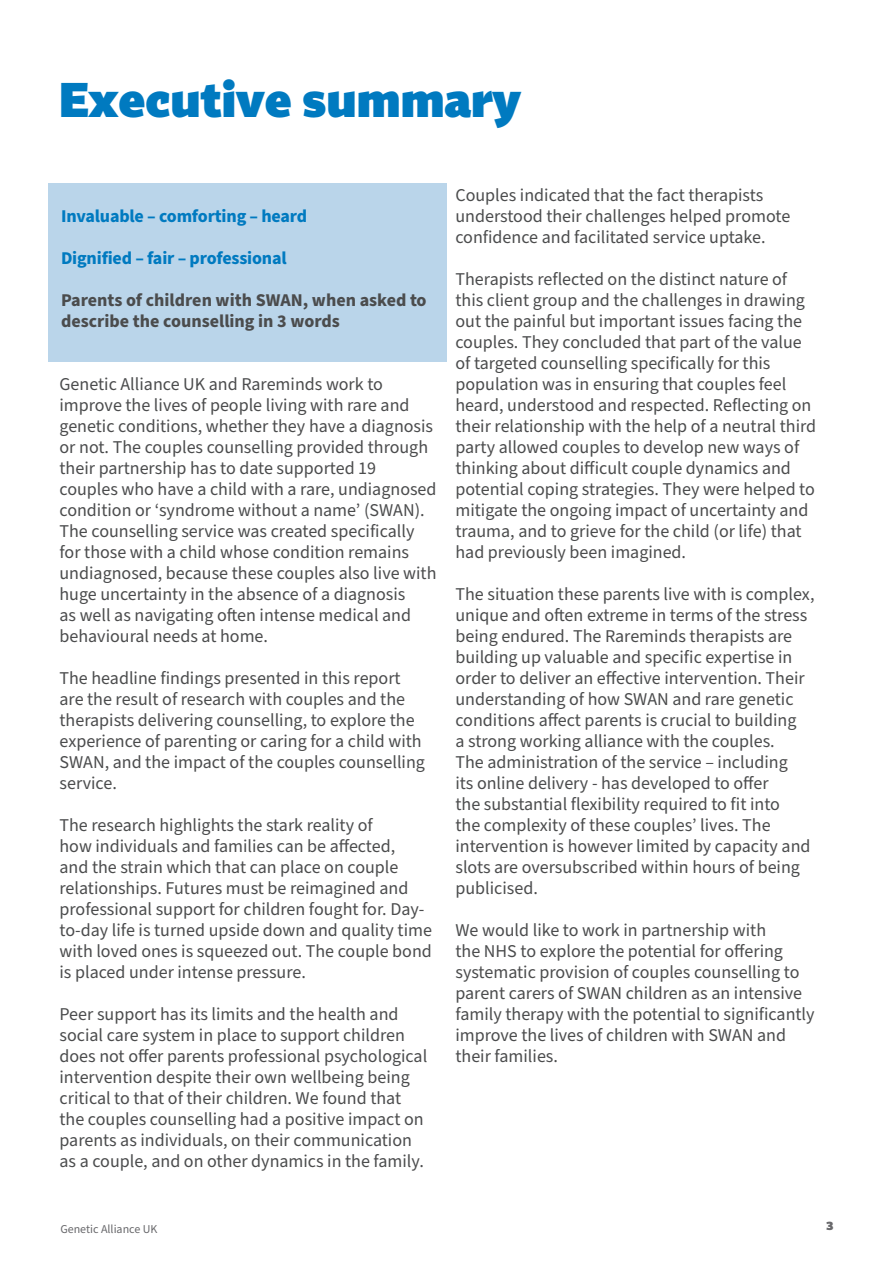
<style>
.page{position:relative;width:893px;height:1263px;background:#fff}
.page>*{position:absolute;margin:0;border:0;box-sizing:border-box;transform-origin:0 0}
.t1{font:500 48px "Tabac Sans";color:#007ac0}
.t2{font:18px/21px "Source Sans Pro";color:#4b4c4d}
.t3{font:700 18px/21px "Source Sans Pro";color:#4b4c4d}
.t4{font:700 18px "Source Sans Pro";letter-spacing:-.01em;color:#007ac0}
.t5{font:12px "Source Sans Pro";color:#69696c}
.t6{font:500 12px "Tabac Sans";color:#69696c}
</style>
<div class="page">
<div style="left:48px;top:183px;width:398px;height:178px;background:#bad5ea"></div>
<p class="t1" style="left:60px;top:69px;width:463px">Executive summary</p>
<p class="t4" style="left:61px;top:204px;width:248px">Invaluable – comforting – heard</p>
<p class="t4" style="left:61px;top:246px;width:227px">Dignified – fair – professional</p>
<p class="t3" style="left:61px;top:290px;width:367px">Parents of children with SWAN, when asked to describe the counselling in 3 words</p>
<p class="t2" style="left:60px;top:374px;width:378px">Genetic Alliance UK and Rareminds work to improve the lives of people living with rare and genetic conditions, whether they have a diagnosis or not. The couples counselling provided through their partnership has to date supported 19 couples who have a child with a rare, undiagnosed condition or ‘syndrome without a name’ (SWAN).<br>The counselling service was created specifically for those with a child whose condition remains undiagnosed, because these couples also live with huge uncertainty in the absence of a diagnosis<br>as well as navigating often intense medical and behavioural needs at home.</p>
<p class="t2" style="left:60px;top:668px;width:367px">The headline findings presented in this report are the result of research with couples and the therapists delivering counselling, to explore the experience of parenting or caring for a child with SWAN, and the impact of the couples counselling service.</p>
<p class="t2" style="left:60px;top:815px;width:374px">The research highlights the stark reality of<br>how individuals and families can be affected,<br>and the strain which that can place on couple relationships. Futures must be reimagined and professional support for children fought for. Day&shy;to-day life is turned upside down and quality time with loved ones is squeezed out. The couple bond is placed under intense pressure.</p>
<p class="t2" style="left:60px;top:1004px;width:369px">Peer support has its limits and the health and social care system in place to support children does not offer parents professional psychological intervention despite their own wellbeing being critical to that of their children. We found that the couples counselling had a positive impact on parents as individuals, on their communication as a couple, and on other dynamics in the family.</p>
<p class="t2" style="left:455px;top:185px;width:336px">Couples indicated that the fact therapists understood their challenges helped promote confidence and facilitated service uptake.</p>
<p class="t2" style="left:455px;top:269px;width:362px">Therapists reflected on the distinct nature of this client group and the challenges in drawing out the painful but important issues facing the couples. They concluded that part of the value of targeted counselling specifically for this population was in ensuring that couples feel heard, understood and respected. Reflecting on their relationship with the help of a neutral third party allowed couples to develop new ways of thinking about difficult couple dynamics and potential coping strategies. They were helped to mitigate the ongoing impact of uncertainty and trauma, and to grieve for the child (or life) that had previously been imagined.</p>
<p class="t2" style="left:455px;top:584px;width:360px">The situation these parents live with is complex, unique and often extreme in terms of the stress being endured. The Rareminds therapists are building up valuable and specific expertise in order to deliver an effective intervention. Their understanding of how SWAN and rare genetic conditions affect parents is crucial to building<br>a strong working alliance with the couples.<br>The administration of the service – including<br>its online delivery - has developed to offer<br>the substantial flexibility required to fit into<br>the complexity of these couples’ lives. The intervention is however limited by capacity and slots are oversubscribed within hours of being publicised.</p>
<p class="t2" style="left:455px;top:920px;width:361px">We would like to work in partnership with<br>the NHS to explore the potential for offering systematic provision of couples counselling to parent carers of SWAN children as an intensive family therapy with the potential to significantly improve the lives of children with SWAN and their families.</p>
<p class="t5" style="left:60px;top:1221px;width:99px">Genetic Alliance UK</p>
<p class="t6" style="left:826px;top:1218px;width:8px">3</p>
</div>
